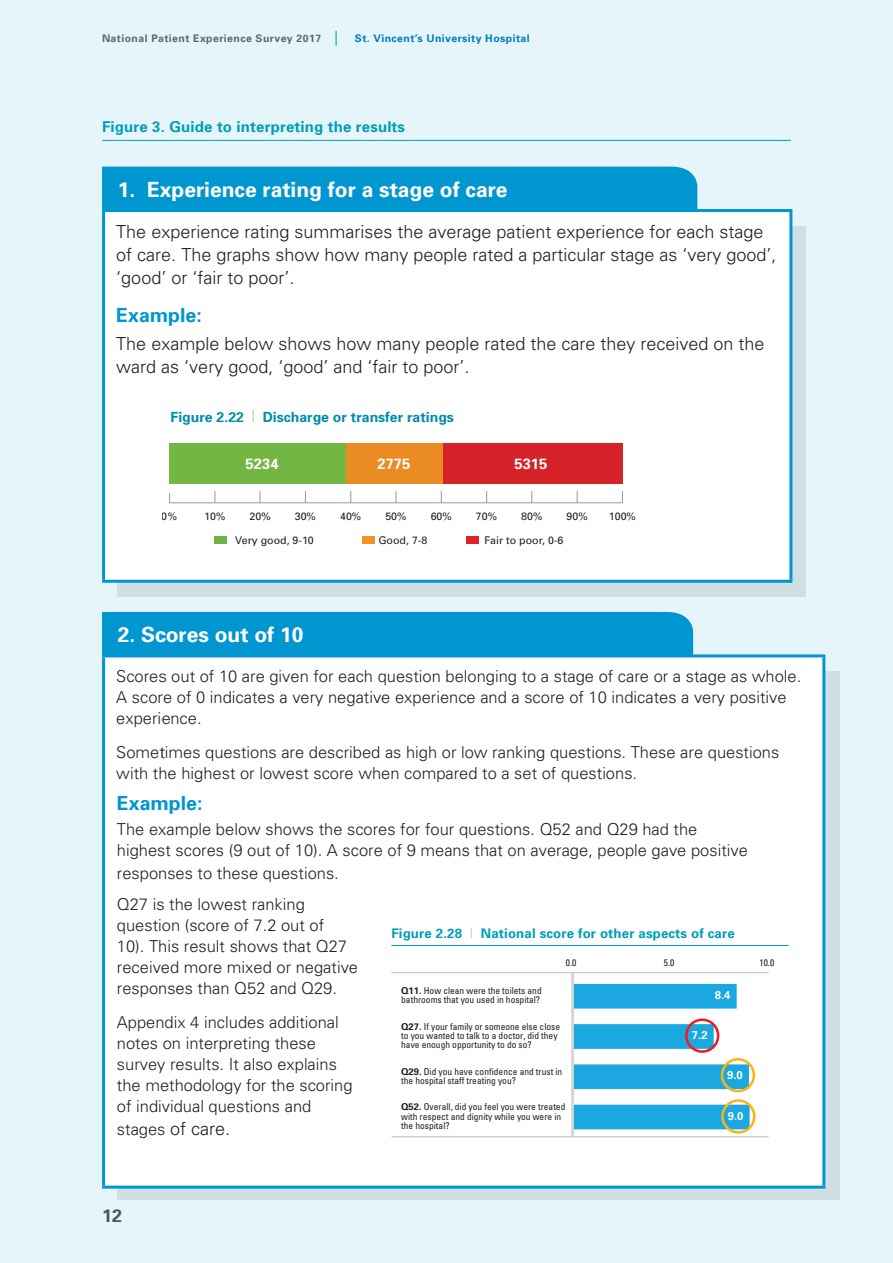
<style>
.page{position:relative;width:893px;height:1263px;background:#e6f5fa}
.page>*{position:absolute;margin:0;border:0;box-sizing:border-box;transform-origin:0 0}
.white_out_14{font:700 21px "Univers";color:#fff}
.NPS_SUB_C{font:700 19.5px "Univers";color:#0096d0}
.NPS_New_body_2017{font:300 18px/23.2px "Univers";color:#231f20}
.t1{font:700 18px "Univers";color:#57585a}
.NPS_New_body_2017-2{font:300 16.5px/21px "Univers";color:#231f20}
._11_14{font:300 16.5px/21px "Univers";color:#231f20}
.NPS_FIG_TITLE{font:700 15px "Univers";letter-spacing:.01em;color:#009eba}
.t2{font:700 14.85px "Univers";color:#fff}
.t3{font:700 14.1px "Univers";color:#008ea6}
.NPS_FIG_TITLE-2{font:700 13.35px "Univers";letter-spacing:.01em;color:#009eba}
.t4{font:700 11.4px "Univers";color:#fff}
.t5{font:10.65px "Univers";color:#231f20}
.t6{font:700 10.5px "Univers";letter-spacing:.04em;color:#6c6d70}
.t7{font:condensed 9.45px/9.4px "Univers";color:#211e1e}
.s1{font-size:14.85px;color:#28b8bd}
.s2{color:#0082c4}
.s3{font-size:17.4px;color:#c9cacc}
.s4{font-size:16.5px}
.s5{font-weight:400;font-stretch:condensed;color:#bcbdc0}
.s6{font-weight:700;font-stretch:normal}
</style>
<div class="page">
<div style="left:117px;top:226px;width:689px;height:371px;background:#cfdfe3"></div>
<svg style="left:117px;top:671px;width:722px;height:529px;background:#c6dbe2"></svg>
<div style="left:104px;top:211px;width:687px;height:370px;background:#fff"></div>
<hr style="left:102px;top:209px;width:690px;height:3px;background:#0096d0">
<hr style="left:102px;top:212px;width:3px;height:368px;background:#0096d0">
<hr style="left:789px;top:212px;width:3px;height:368px;background:#0096d0">
<hr style="left:102px;top:580px;width:690px;height:3px;background:#0096d0">
<div style="left:102px;top:166px;width:596px;height:46px;background:#0096d0"></div>
<hr style="left:102px;top:140px;width:689px;height:1px;background:#009eba">
<div style="left:104px;top:656px;width:720px;height:531px;background:#fff"></div>
<hr style="left:102px;top:657px;width:3px;height:528px;background:#0096d0">
<hr style="left:822px;top:657px;width:3px;height:528px;background:#0096d0">
<hr style="left:102px;top:1185px;width:723px;height:3px;background:#0096d0">
<hr style="left:102px;top:654px;width:723px;height:3px;background:#0096d0">
<div style="left:102px;top:612px;width:593px;height:46px;background:#0096d0"></div>
<svg style="left:574px;top:984px;width:176px;height:145px"></svg>
<hr style="left:391px;top:972px;width:378px;height:1px;background:#bcbdbf">
<hr style="left:391px;top:1136px;width:378px;height:1px;background:#bcbdbf">
<hr style="left:571px;top:973px;width:3px;height:164px;background:#d3d3d2">
<hr style="left:391px;top:945px;width:398px;height:1px;background:#009eba">
<div style="left:170px;top:444px;width:176px;height:40px;background:#74b643"></div>
<div style="left:346px;top:444px;width:97px;height:40px;background:#eb8b24"></div>
<div style="left:443px;top:444px;width:179px;height:40px;background:#d62229"></div>
<svg style="left:169px;top:491px;width:454px;height:13px"></svg>
<div style="left:214px;top:537px;width:13px;height:7px;background:#6fb344"></div>
<div style="left:362px;top:537px;width:12px;height:7px;background:#f29128"></div>
<div style="left:466px;top:537px;width:13px;height:7px;background:#dc2329"></div>
<div style="left:685px;top:1018px;width:34px;height:35px;border:3px solid #e62125;border-radius:50%"></div>
<div style="left:721px;top:1058px;width:34px;height:34px;border:3px solid #fbb316;border-radius:50%"></div>
<div style="left:721px;top:1099px;width:34px;height:34px;border:3px solid #fbb316;border-radius:50%"></div>
<p class="t6" style="left:102px;top:32px;width:429px">National Patient Experience Survey 2017 <span class="s1">|</span> <span class="s2">St. Vincent’s University Hospital</span></p>
<p class="NPS_FIG_TITLE" style="left:102px;top:117px;width:305px">Figure 3. Guide to interpreting the results</p>
<p class="white_out_14" style="left:118px;top:177px;width:391px">1. Experience rating for a stage of care</p>
<p class="NPS_New_body_2017" style="left:116px;top:220px;width:662px">The experience rating summarises the average patient experience for each stage of care. The graphs show how many people rated a particular stage as ‘very good’, ‘good’ or ‘fair to poor’.</p>
<p class="NPS_SUB_C" style="left:116px;top:303px;width:87px">Example:</p>
<p class="NPS_New_body_2017" style="left:116px;top:332px;width:650px">The example below shows how many people rated the care they received on the ward as ‘very good, ‘good’ and ‘fair to poor’.</p>
<p class="t3" style="left:171px;top:408px;width:285px">Figure 2.22 <span class="s3">|</span> Discharge or transfer ratings</p>
<p class="t2" style="left:246px;top:454px;width:35px">5234</p>
<p class="t2" style="left:377px;top:454px;width:35px">2775</p>
<p class="t2" style="left:514px;top:454px;width:35px">5315</p>
<p class="t5" style="left:162px;top:509px;width:17px">0%</p>
<p class="t5" style="left:204px;top:509px;width:23px">10%</p>
<p class="t5" style="left:250px;top:509px;width:23px">20%</p>
<p class="t5" style="left:295px;top:509px;width:23px">30%</p>
<p class="t5" style="left:340px;top:509px;width:23px">40%</p>
<p class="t5" style="left:385px;top:509px;width:23px">50%</p>
<p class="t5" style="left:431px;top:509px;width:23px">60%</p>
<p class="t5" style="left:476px;top:509px;width:23px">70%</p>
<p class="t5" style="left:521px;top:509px;width:23px">80%</p>
<p class="t5" style="left:567px;top:509px;width:23px">90%</p>
<p class="t5" style="left:609px;top:509px;width:29px">100%</p>
<p class="t5" style="left:235px;top:534px;width:80px">Very good, 9-10</p>
<p class="t5" style="left:378px;top:534px;width:50px">Good, 7-8</p>
<p class="t5" style="left:484px;top:534px;width:81px">Fair to poor, 0-6</p>
<p class="white_out_14" style="left:118px;top:622px;width:187px">2. Scores out of 10</p>
<p class="_11_14" style="left:116px;top:665px;width:686px">Scores out of 10 are given for each question belonging to a stage of care or a stage as whole.<br>A score of 0 indicates a very negative experience and a score of 10 indicates a very positive experience.</p>
<p class="_11_14" style="left:116px;top:741px;width:664px">Sometimes questions are described as high or low ranking questions. These are questions with the highest or lowest score when compared to a set of questions.</p>
<p class="NPS_SUB_C" style="left:117px;top:791px;width:87px">Example:</p>
<p class="NPS_New_body_2017-2" style="left:117px;top:818px;width:632px">The example below shows the scores for four questions. Q52 and Q29 had the highest scores (9 out of 10). A score of 9 means that on average, people gave positive</p>
<p class="NPS_New_body_2017-2" style="left:117px;top:863px;width:223px">responses to these questions.</p>
<p class="NPS_New_body_2017-2" style="left:117px;top:894px;width:243px">Q27 is the lowest ranking question (score of 7.2 out of<br>10). This result shows that Q27 received more mixed or negative responses than Q52 and Q29.</p>
<p class="NPS_New_body_2017-2" style="left:117px;top:1012px;width:237px">Appendix 4 includes additional notes on interpreting these survey results. It also explains the methodology for the scoring of individual questions and</p>
<p class="NPS_New_body_2017" style="left:117px;top:1117px;width:115px"><span class="s4">stages</span> of care.</p>
<p class="NPS_FIG_TITLE-2" style="left:391px;top:925px;width:345px">Figure 2.28 <span class="s5">|</span> National score for other aspects of care</p>
<p class="t7" style="left:566px;top:958px;width:12px">0.0</p>
<p class="t7" style="left:664px;top:958px;width:12px">5.0</p>
<p class="t7" style="left:759px;top:958px;width:16px">10.0</p>
<p class="t7" style="left:401px;top:986px;width:142px"><span class="s6">Q11.</span> How clean were the toilets and bathrooms that you used in hospital?</p>
<p class="t7" style="left:401px;top:1021px;width:160px"><span class="s6">Q27.</span> If your family or someone else close to you wanted to talk to a doctor, did they have enough opportunity to do so?</p>
<p class="t7" style="left:401px;top:1066px;width:163px"><span class="s6">Q29.</span> Did you have confidence and trust in the hospital staff treating you?</p>
<p class="t7" style="left:401px;top:1102px;width:166px"><span class="s6">Q52.</span> Overall, did you feel you were treated with respect and dignity while you were in the hospital?</p>
<p class="t4" style="left:715px;top:988px;width:17px">8.4</p>
<p class="t4" style="left:692px;top:1028px;width:17px">7.2</p>
<p class="t4" style="left:727px;top:1068px;width:17px">9.0</p>
<p class="t4" style="left:728px;top:1109px;width:17px">9.0</p>
<p class="t1" style="left:102px;top:1205px;width:22px">12</p>
</div>
